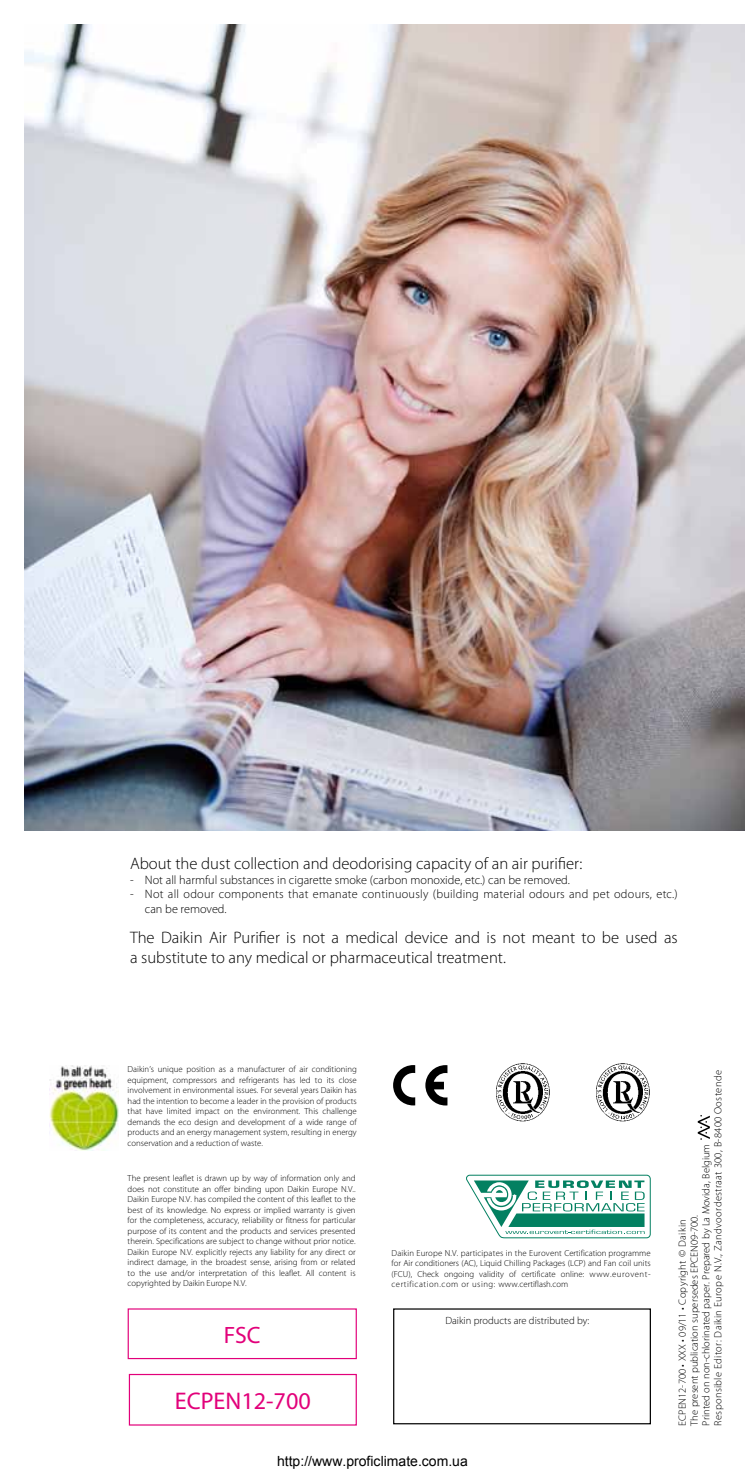
<style>
.page{position:relative;width:745px;height:1474px;background:#fff}
.page>*{position:absolute;margin:0;border:0;box-sizing:border-box;transform-origin:0 0}
.t1{font:24.15px "Myriad Pro";color:#e2007a}
.t2{font:23.62px "Myriad Pro";color:#e2007a}
.t3{font:300 16.62px/19.9px "Myriad Pro";color:#000}
.t4{font:14px "Arial";color:#000}
.t5{font:300 12.25px/14.7px "Myriad Pro";letter-spacing:.015em;color:#000}
.t6{font:300 10.5px/11.9px "Myriad Pro";color:#000}
.t7{font:300 8.75px/10.5px "Myriad Pro";color:#000;text-align:justify}
</style>
<div class="page">
<img style="left:25px;top:25px;width:719px;height:805px">
<div style="left:393px;top:1308px;width:257px;height:116px;border:1px solid #000"></div>
<img style="left:496px;top:1063px;width:53px;height:58px">
<svg style="left:393px;top:1065px;width:22px;height:40px"></svg>
<svg style="left:425px;top:1065px;width:22px;height:40px"></svg>
<img style="left:596px;top:1063px;width:54px;height:58px">
<svg style="left:697px;top:1115px;width:12px;height:24px"></svg>
<img style="left:50px;top:1065px;width:68px;height:84px">
<div style="left:127px;top:1308px;width:229px;height:51px;border:1px solid #e2007a"></div>
<div style="left:129px;top:1373px;width:227px;height:52px;border:1px solid #e2007a"></div>
<svg style="left:466px;top:1174px;width:184px;height:64px"></svg>
<h3 class="t3" style="left:130px;top:853px;width:453px">About the dust collection and deodorising capacity of an air purifier:</h3>
<h3 class="t5" style="left:130px;top:872px;width:441px">- Not all harmful substances in cigarette smoke (carbon monoxide, etc.) can be removed.</h3>
<h3 class="t5" style="left:145px;top:886px;width:534px;text-indent:-15px">- Not all odour components that emanate continuously (building material odours and pet odours, etc.) can be removed.</h3>
<h3 class="t3" style="left:130px;top:927px;width:549px">The Daikin Air Purifier is not a medical device and is not meant to be used as a substitute to any medical or pharmaceutical treatment.</h3>
<p class="t7" style="left:127px;top:1064px;width:230px">Daikin’s unique position as a manufacturer of air conditioning equipment, compressors and refrigerants has led to its close involvement in environmental issues. For several years Daikin has had the intention to become a leader in the provision of products that have limited impact on the environment. This challenge demands the eco design and development of a wide range of products and an energy management system, resulting in energy conservation and a reduction of waste.</p>
<p class="t7" style="left:127px;top:1173px;width:229px">The present leaflet is drawn up by way of information only and does not constitute an offer binding upon Daikin Europe N.V..<br>Daikin Europe N.V. has compiled the content of this leaflet to the best of its knowledge. No express or implied warranty is given for the completeness, accuracy, reliability or fitness for particular purpose of its content and the products and services presented therein. Specifications are subject to change without prior notice.<br>Daikin Europe N.V. explicitly rejects any liability for any direct or indirect damage, in the broadest sense, arising from or related to the use and/or interpretation of this leaflet. All content is copyrighted by Daikin Europe N.V.</p>
<h2 class="t2" style="left:223px;top:1320px;width:38px">FSC</h2>
<h1 class="t1" style="left:175px;top:1385px;width:137px">ECPEN12-700</h1>
<p class="t7" style="left:391px;top:1247px;width:260px">Daikin Europe N.V. participates in the Eurovent Certification programme for Air conditioners (AC), Liquid Chilling Packages (LCP) and Fan coil units (FCU), Check ongoing validity of certificate online: www.eurovent&shy;certification.com or using: www.certiflash.com</p>
<p class="t6" style="left:445px;top:1314px;width:145px">Daikin products are distributed by:</p>
<h3 class="t4" style="left:277px;top:1451px;width:192px">http://www.proficlimate.com.ua</h3>
<p class="t6" style="left:675px;top:1425px;width:357px;rotate:-90deg">ECPEN12-700 • XXX • 09/11 • Copyright © Daikin<br>The present publication supersedes EPCEN09-700.<br>Printed on non-chlorinated paper. Prepared by La Movida, Belgium<br>Responsible Editor: Daikin Europe N.V., Zandvoordestraat 300, B-8400 Oostende</p>
</div>
